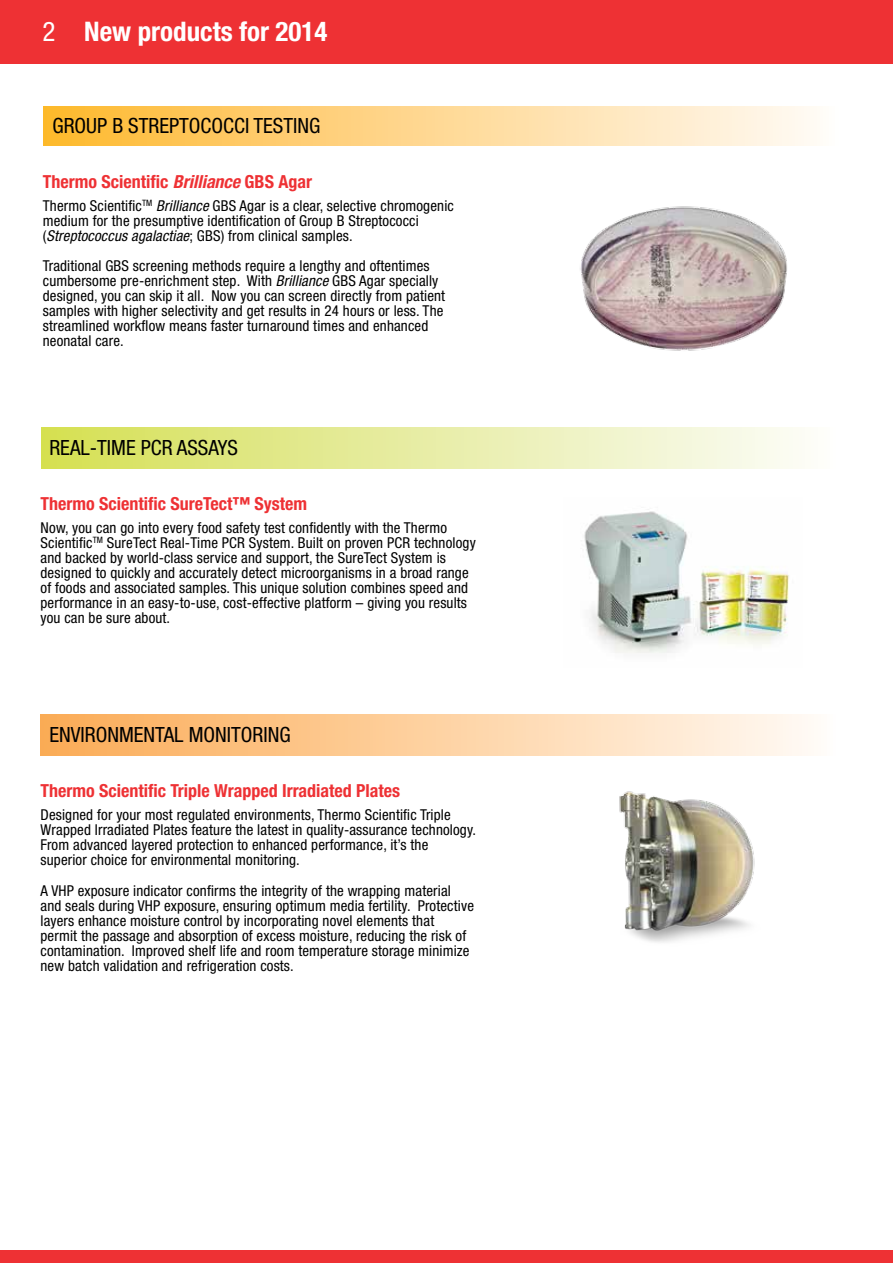
<style>
.page{position:relative;width:893px;height:1263px;background:#fff}
.page>*{position:absolute;margin:0;border:0;box-sizing:border-box;transform-origin:0 0}
.t1{font:700 condensed 27px "Helvetica Neue LT Std";color:#fff}
.t2{font:condensed 21px "Helvetica Neue LT Std";color:#000}
.t3{font:700 condensed 18px "Helvetica Neue LT Std";color:#ee3134}
.t4{font:condensed 15px/15px "Helvetica Neue LT Std";letter-spacing:.01em;color:#000}
.s1{font-weight:400}
.s2{font-style:italic}
</style>
<div class="page">
<div style="left:41px;top:714px;width:798px;height:41px;background:linear-gradient(to right,#fbab53,#fffcf7)"></div>
<div style="left:41px;top:427px;width:798px;height:41px;background:linear-gradient(to right,#d5df54,#fdfdfd)"></div>
<div style="left:44px;top:106px;width:797px;height:39px;background:linear-gradient(to right,#feb830,#fffbfb)"></div>
<div style="left:0;top:0;width:893px;height:64px;background:#ee3134"></div>
<div style="left:0;top:1250px;width:893px;height:13px;background:#ee3134"></div>
<img style="left:584px;top:511px;width:205px;height:142px">
<img style="left:580px;top:206px;width:207px;height:145px">
<img style="left:619px;top:791px;width:136px;height:152px">
<h1 class="t1" style="left:43px;top:15px;width:286px"><span class="s1">2</span> New products for 2014</h1>
<h2 class="t2" style="left:52px;top:114px;width:98px">Group B Streptococci</h2>
<h2 class="t2" style="left:254px;top:114px;width:20px">Testing</h2>
<p class="t3" style="left:43px;top:170px;width:271px">Thermo Scientific <span class="s2">Brilliance</span> GBS Agar</p>
<p class="t4" style="left:43px;top:198px;width:413px">Thermo Scientific<sup>TM</sup> <span class="s2">Brilliance</span> GBS Agar is a clear, selective chromogenic medium for the presumptive identification of Group B Streptococci (<span class="s2">Streptococcus agalactiae</span>; GBS) from clinical samples.</p>
<p class="t4" style="left:43px;top:258px;width:404px">Traditional GBS screening methods require a lengthy and oftentimes cumbersome pre-enrichment step. With <span class="s2">Brilliance</span> GBS Agar specially designed, you can skip it all. Now you can screen directly from patient samples with higher selectivity and get results in 24 hours or less. The streamlined workflow means faster turnaround times and enhanced neonatal care.</p>
<h2 class="t2" style="left:49px;top:436px;width:188px">Real-Time PCR Assays</h2>
<p class="t3" style="left:41px;top:493px;width:268px">Thermo Scientific SureTect™ System</p>
<p class="t4" style="left:41px;top:520px;width:437px">Now, you can go into every food safety test confidently with the Thermo Scientific<sup>TM</sup> SureTect Real-Time PCR System. Built on proven PCR technology and backed by world-class service and support, the SureTect System is designed to quickly and accurately detect microorganisms in a broad range of foods and associated samples. This unique solution combines speed and performance in an easy‑to-use, cost-effective platform – giving you results you can be sure about.</p>
<h2 class="t2" style="left:49px;top:723px;width:243px">ENVIRONMENTAL MONITORING</h2>
<p class="t3" style="left:41px;top:780px;width:361px">Thermo Scientific Triple Wrapped Irradiated Plates</p>
<p class="t4" style="left:41px;top:807px;width:437px">Designed for your most regulated environments, Thermo Scientific Triple Wrapped Irradiated Plates feature the latest in quality-assurance technology.<br>From advanced layered protection to enhanced performance, it’s the superior choice for environmental monitoring.</p>
<p class="t4" style="left:41px;top:882px;width:435px">A VHP exposure indicator confirms the integrity of the wrapping material and seals during VHP exposure, ensuring optimum media fertility. Protective layers enhance moisture control by incorporating novel elements that permit the passage and absorption of excess moisture, reducing the risk of contamination. Improved shelf life and room temperature storage minimize new batch validation and refrigeration costs.</p>
</div>
